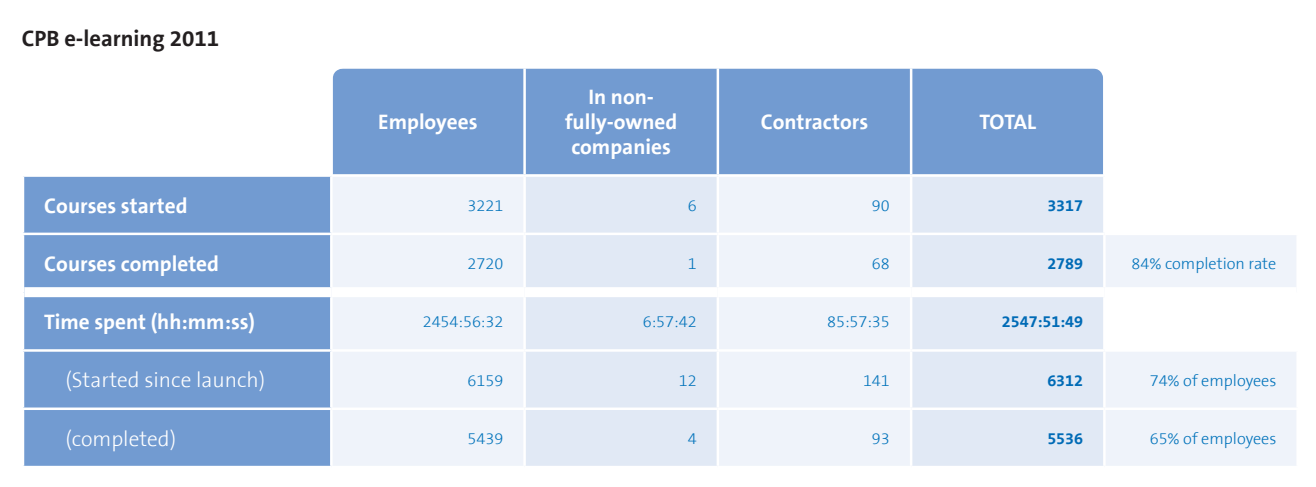
<style>
.page{position:relative;width:1316px;height:487px;background:#fff}
.page>*{position:absolute;margin:0;border:0;box-sizing:border-box;transform-origin:0 0}
.G_-_Graphics_title{font:700 22.5px "The Sans B7";color:#231f20}
.T_-_subtitulo_bold{font:700 21.25px/25px "The Sans B7";color:#fff;text-align:center}
.T_-_Tables_subtitle{font:300 21.25px "The Sans B3";color:#fff}
.T_-_tables_body{font:300 16.25px "The Sans B3";color:#0273bb}
.T_-_subtitulo_bold-2{font:700 16.25px "The Sans B7";color:#006bb6}
</style>
<div class="page">
<div style="left:333px;top:68px;width:770px;height:106px;background:#729bd1"></div>
<div style="left:24px;top:177px;width:306px;height:288px;background:#729bd1"></div>
<svg style="left:333px;top:177px;width:963px;height:288px;fill:#eff3fa"></svg>
<svg style="left:526px;top:177px;width:577px;height:110px;fill:#e1e9f5"></svg>
<svg style="left:526px;top:297px;width:577px;height:168px;fill:#e1e9f5"></svg>
<hr style="left:523px;top:68px;width:3px;height:106px;background:#fff">
<hr style="left:716px;top:68px;width:3px;height:106px;background:#fff">
<hr style="left:910px;top:68px;width:2px;height:106px;background:#fff">
<hr style="left:523px;top:177px;width:3px;height:55px;background:#fff">
<hr style="left:716px;top:177px;width:3px;height:55px;background:#fff">
<hr style="left:910px;top:177px;width:2px;height:55px;background:#fff">
<hr style="left:1103px;top:177px;width:2px;height:55px;background:#fff">
<hr style="left:22px;top:232px;width:309px;height:3px;background:#fff">
<hr style="left:331px;top:232px;width:193px;height:3px;background:#fff">
<hr style="left:524px;top:232px;width:194px;height:3px;background:#fff">
<hr style="left:523px;top:235px;width:3px;height:52px;background:#fff">
<hr style="left:718px;top:232px;width:193px;height:3px;background:#fff">
<hr style="left:716px;top:235px;width:3px;height:52px;background:#fff">
<hr style="left:911px;top:232px;width:193px;height:3px;background:#fff">
<hr style="left:910px;top:235px;width:2px;height:52px;background:#fff">
<hr style="left:1104px;top:232px;width:195px;height:3px;background:#fff">
<hr style="left:1103px;top:235px;width:2px;height:52px;background:#fff">
<hr style="left:523px;top:297px;width:3px;height:52px;background:#fff">
<hr style="left:716px;top:297px;width:3px;height:52px;background:#fff">
<hr style="left:910px;top:297px;width:2px;height:52px;background:#fff">
<hr style="left:1103px;top:297px;width:2px;height:52px;background:#fff">
<hr style="left:22px;top:349px;width:309px;height:2px;background:#fff">
<hr style="left:331px;top:349px;width:193px;height:2px;background:#fff">
<hr style="left:524px;top:349px;width:194px;height:2px;background:#fff">
<hr style="left:523px;top:351px;width:3px;height:56px;background:#fff">
<hr style="left:718px;top:349px;width:193px;height:2px;background:#fff">
<hr style="left:716px;top:351px;width:3px;height:56px;background:#fff">
<hr style="left:911px;top:349px;width:193px;height:2px;background:#fff">
<hr style="left:910px;top:351px;width:2px;height:56px;background:#fff">
<hr style="left:1104px;top:349px;width:195px;height:2px;background:#fff">
<hr style="left:1103px;top:351px;width:2px;height:56px;background:#fff">
<hr style="left:22px;top:407px;width:309px;height:3px;background:#fff">
<hr style="left:331px;top:407px;width:193px;height:3px;background:#fff">
<hr style="left:524px;top:407px;width:194px;height:3px;background:#fff">
<hr style="left:523px;top:410px;width:3px;height:55px;background:#fff">
<hr style="left:718px;top:407px;width:193px;height:3px;background:#fff">
<hr style="left:716px;top:410px;width:3px;height:55px;background:#fff">
<hr style="left:911px;top:407px;width:193px;height:3px;background:#fff">
<hr style="left:910px;top:410px;width:2px;height:55px;background:#fff">
<hr style="left:1104px;top:407px;width:195px;height:3px;background:#fff">
<hr style="left:1103px;top:410px;width:2px;height:55px;background:#fff">
<div style="left:24px;top:287px;width:307px;height:10px;background:#fff"></div>
<div style="left:331px;top:287px;width:193px;height:10px;background:#fff"></div>
<div style="left:524px;top:287px;width:194px;height:10px;background:#fff"></div>
<div style="left:718px;top:287px;width:193px;height:10px;background:#fff"></div>
<div style="left:911px;top:287px;width:193px;height:10px;background:#fff"></div>
<div style="left:1104px;top:287px;width:192px;height:10px;background:#fff"></div>
<p class="G_-_Graphics_title" style="left:22px;top:27px;width:199px">CPB e-learning 2011</p>
<p class="T_-_subtitulo_bold" style="left:378px;top:110px;width:101px">Employees</p>
<p class="T_-_subtitulo_bold" style="left:565px;top:85px;width:114px">In non&shy;fully-owned companies</p>
<p class="T_-_subtitulo_bold" style="left:761px;top:110px;width:109px">Contractors</p>
<p class="T_-_subtitulo_bold" style="left:979px;top:110px;width:58px">TOTAL</p>
<p class="T_-_subtitulo_bold" style="left:44px;top:193px;width:145px">Courses started</p>
<p class="T_-_tables_body" style="left:467px;top:197px;width:37px">3221</p>
<p class="T_-_tables_body" style="left:687px;top:197px;width:10px">6</p>
<p class="T_-_tables_body" style="left:872px;top:197px;width:19px">90</p>
<p class="T_-_subtitulo_bold-2" style="left:1047px;top:197px;width:37px">3317</p>
<p class="T_-_subtitulo_bold" style="left:44px;top:252px;width:176px">Courses completed</p>
<p class="T_-_tables_body" style="left:467px;top:255px;width:37px">2720</p>
<p class="T_-_tables_body" style="left:687px;top:255px;width:10px">1</p>
<p class="T_-_tables_body" style="left:872px;top:255px;width:19px">68</p>
<p class="T_-_subtitulo_bold-2" style="left:1047px;top:255px;width:37px">2789</p>
<p class="T_-_tables_body" style="left:1131px;top:255px;width:146px">84% completion rate</p>
<p class="T_-_subtitulo_bold" style="left:44px;top:310px;width:212px">Time spent (hh:mm:ss)</p>
<p class="T_-_tables_body" style="left:423px;top:313px;width:82px">2454:56:32</p>
<p class="T_-_tables_body" style="left:643px;top:313px;width:55px">6:57:42</p>
<p class="T_-_tables_body" style="left:827px;top:313px;width:64px">85:57:35</p>
<p class="T_-_subtitulo_bold-2" style="left:1002px;top:313px;width:83px">2547:51:49</p>
<p class="T_-_Tables_subtitle" style="left:65px;top:369px;width:201px">(Started since launch)</p>
<p class="T_-_tables_body" style="left:467px;top:371px;width:37px">6159</p>
<p class="T_-_tables_body" style="left:679px;top:371px;width:19px">12</p>
<p class="T_-_tables_body" style="left:863px;top:371px;width:28px">141</p>
<p class="T_-_subtitulo_bold-2" style="left:1047px;top:371px;width:37px">6312</p>
<p class="T_-_tables_body" style="left:1149px;top:371px;width:128px">74% of employees</p>
<p class="T_-_Tables_subtitle" style="left:65px;top:427px;width:112px">(completed)</p>
<p class="T_-_tables_body" style="left:467px;top:430px;width:37px">5439</p>
<p class="T_-_tables_body" style="left:687px;top:430px;width:10px">4</p>
<p class="T_-_tables_body" style="left:872px;top:430px;width:19px">93</p>
<p class="T_-_subtitulo_bold-2" style="left:1047px;top:429px;width:37px">5536</p>
<p class="T_-_tables_body" style="left:1149px;top:430px;width:128px">65% of employees</p>
</div>
